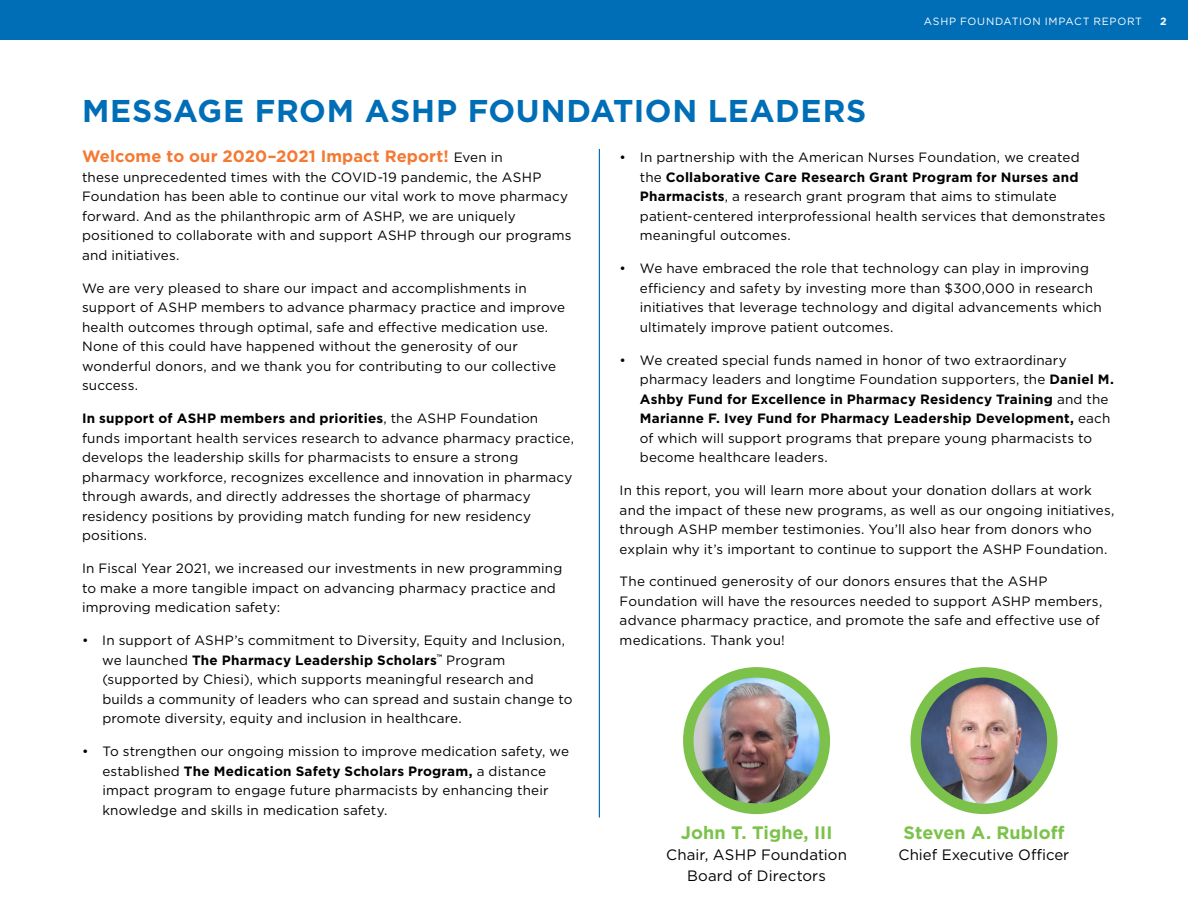
<style>
.page{position:relative;width:1188px;height:918px;background:#fff}
.page>*{position:absolute;margin:0;border:0;box-sizing:border-box;transform-origin:0 0}
.t1{font:700 31.5px "Gotham";letter-spacing:.02em;color:#006eb7}
.t2{font:700 18px "Gotham";color:#7cc24a}
.t3{font:700 16.5px "Gotham";letter-spacing:.005em;color:#f47932}
.t4{font:15px/21px "Gotham";color:#000;text-align:center}
.t5{font:13.5px/19.5px "Gotham";letter-spacing:.01em;color:#000}
.t6{font:10.5px "Gotham";letter-spacing:.07em;color:#fff}
.t7{font:700 10.5px "Gotham";color:#fff}
.s1{font-weight:400;font-size:13.5px;color:#000}
.s2{font-weight:700}
</style>
<div class="page">
<hr style="left:599px;top:149px;width:1px;height:668px;background:#006eb7">
<img style="left:916px;top:672px;width:136px;height:137px;border-radius:68px">
<div style="left:910px;top:667px;width:147px;height:147px;border:10px solid #7cc24a;border-radius:50%"></div>
<img style="left:688px;top:677px;width:137px;height:127px">
<div style="left:683px;top:667px;width:147px;height:147px;border:10px solid #7cc24a;border-radius:50%"></div>
<div style="left:0;top:0;width:1188px;height:40px;background:#006eb7"></div>
<p class="t6" style="left:924px;top:14px;width:220px">ASHP FOUNDATION IMPACT REPORT</p>
<p class="t7" style="left:1160px;top:14px;width:8px">2</p>
<h1 class="t1" style="left:82px;top:90px;width:786px">MESSAGE FROM ASHP FOUNDATION LEADERS</h1>
<p class="t3" style="left:82px;top:145px;width:422px">Welcome to our 2020–2021 Impact Report! <span class="s1">Even in</span></p>
<p class="t5" style="left:82px;top:167px;width:491px">these unprecedented times with the COVID-19 pandemic, the ASHP Foundation has been able to continue our vital work to move pharmacy forward. And as the philanthropic arm of ASHP, we are uniquely positioned to collaborate with and support ASHP through our programs and initiatives.</p>
<p class="t5" style="left:82px;top:278px;width:485px">We are very pleased to share our impact and accomplishments in support of ASHP members to advance pharmacy practice and improve health outcomes through optimal, safe and effective medication use.<br>None of this could have happened without the generosity of our wonderful donors, and we thank you for contributing to our collective success.</p>
<p class="t5" style="left:82px;top:408px;width:494px"><span class="s2">In support of ASHP members and priorities</span>, the ASHP Foundation funds important health services research to advance pharmacy practice, develops the leadership skills for pharmacists to ensure a strong pharmacy workforce, recognizes excellence and innovation in pharmacy through awards, and directly addresses the shortage of pharmacy residency positions by providing match funding for new residency positions.</p>
<p class="t5" style="left:82px;top:558px;width:482px">In Fiscal Year 2021, we increased our investments in new programming to make a more tangible impact on advancing pharmacy practice and improving medication safety:</p>
<p class="t5" style="left:102px;top:630px;width:472px;text-indent:-20px">• In support of ASHP’s commitment to Diversity, Equity and Inclusion, we launched <span class="s2">The Pharmacy Leadership Scholars</span><sup>™</sup> Program (supported by Chiesi), which supports meaningful research and builds a community of leaders who can spread and sustain change to promote diversity, equity and inclusion in healthcare.</p>
<p class="t5" style="left:102px;top:741px;width:468px;text-indent:-20px">• To strengthen our ongoing mission to improve medication safety, we established <span class="s2">The Medication Safety Scholars Program,</span> a distance impact program to engage future pharmacists by enhancing their knowledge and skills in medication safety.</p>
<p class="t5" style="left:640px;top:147px;width:467px;text-indent:-20px">• In partnership with the American Nurses Foundation, we created<br>the <span class="s2">Collaborative Care Research Grant Program for Nurses and Pharmacists</span>, a research grant program that aims to stimulate patient-centered interprofessional health services that demonstrates meaningful outcomes.</p>
<p class="t5" style="left:640px;top:258px;width:464px;text-indent:-20px">• We have embraced the role that technology can play in improving efficiency and safety by investing more than $300,000 in research initiatives that leverage technology and digital advancements which ultimately improve patient outcomes.</p>
<p class="t5" style="left:640px;top:350px;width:476px;text-indent:-20px">• We created special funds named in honor of two extraordinary pharmacy leaders and longtime Foundation supporters, the <span class="s2">Daniel M.<br>Ashby Fund for Excellence in Pharmacy Residency Training</span> and the <span class="s2">Marianne F. Ivey Fund for Pharmacy Leadership Development,</span> each of which will support programs that prepare young pharmacists to become healthcare leaders.</p>
<p class="t5" style="left:620px;top:480px;width:496px">In this report, you will learn more about your donation dollars at work and the impact of these new programs, as well as our ongoing initiatives, through ASHP member testimonies. You’ll also hear from donors who explain why it’s important to continue to support the ASHP Foundation.</p>
<p class="t5" style="left:620px;top:572px;width:484px">The continued generosity of our donors ensures that the ASHP Foundation will have the resources needed to support ASHP members, advance pharmacy practice, and promote the safe and effective use of medications. Thank you!</p>
<h2 class="t2" style="left:681px;top:821px;width:153px">John T. Tighe, III</h2>
<p class="t4" style="left:666px;top:844px;width:182px">Chair, ASHP Foundation<br>Board of Directors</p>
<h2 class="t2" style="left:904px;top:821px;width:162px">Steven A. Rubloff</h2>
<p class="t4" style="left:899px;top:844px;width:172px">Chief Executive Officer</p>
</div>
